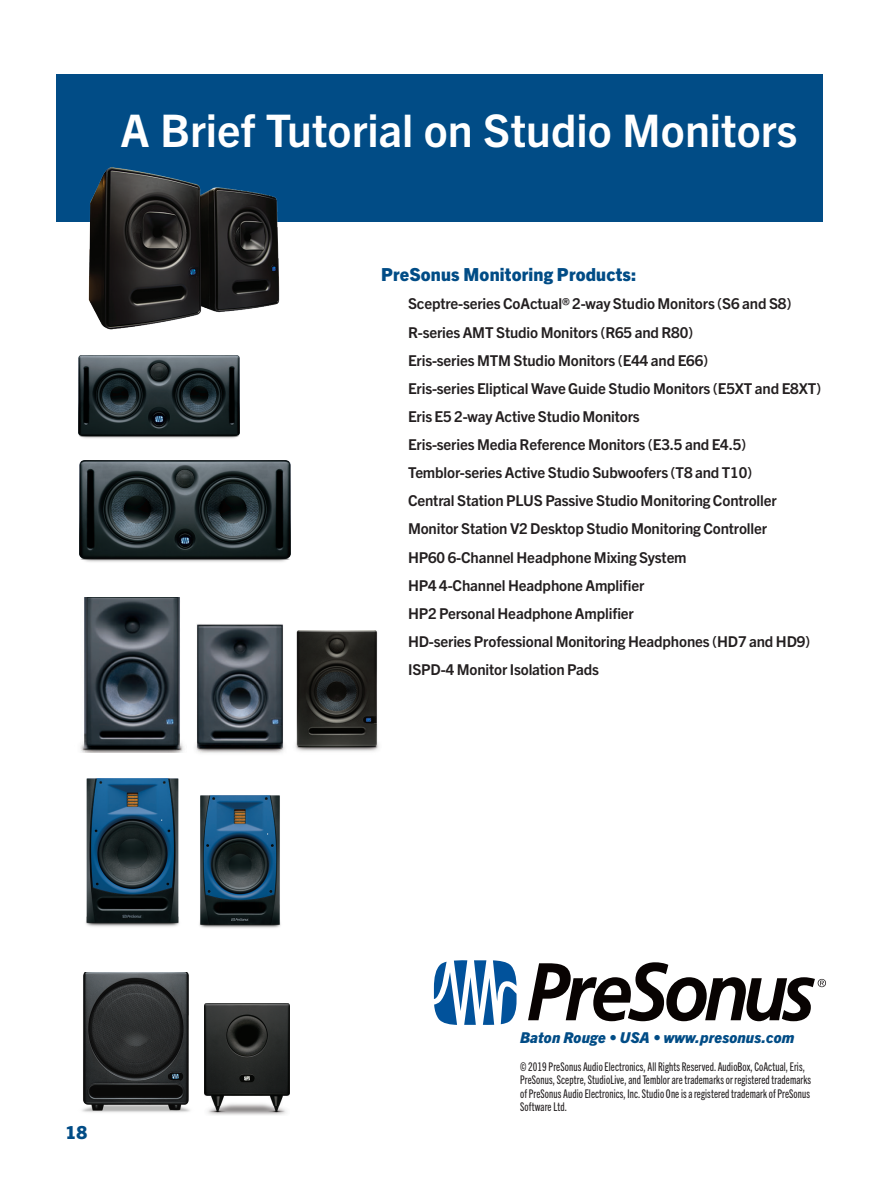
<style>
.page{position:relative;width:893px;height:1188px;background:#fff}
.page>*{position:absolute;margin:0;border:0;box-sizing:border-box;transform-origin:0 0}
.t1{font:700 45px "Trade Gothic Next LT Pro";color:#fff}
.Section_Title{font:800 18px "Trade Gothic Next LT Pro";letter-spacing:.01em;color:#014c86}
.Bullet_Indent{font:700 15px "Trade Gothic Next LT Pro";letter-spacing:-.01em;color:#231f20}
.Full_Numbers{font:italic 800 15px "Trade Gothic Next LT Pro";letter-spacing:.01em;color:#014c86}
.Full_Numbers-2{font:12px/13.5px "Trade Gothic Next LT Pro Cm";letter-spacing:.01em;color:#231f20}
</style>
<div class="page">
<svg style="left:434px;top:960px;width:82px;height:65px"></svg>
<svg style="left:528px;top:962px;width:298px;height:59px"></svg>
<div style="left:57px;top:74px;width:766px;height:148px;background:#014c86"></div>
<img style="left:88px;top:167px;width:192px;height:163px">
<img style="left:80px;top:598px;width:104px;height:155px">
<img style="left:195px;top:624px;width:90px;height:129px">
<img style="left:205px;top:1004px;width:85px;height:111px">
<img style="left:82px;top:972px;width:108px;height:141px">
<img style="left:199px;top:796px;width:82px;height:132px">
<img style="left:86px;top:779px;width:93px;height:148px">
<img style="left:79px;top:460px;width:212px;height:102px">
<img style="left:78px;top:356px;width:161px;height:83px">
<img style="left:295px;top:631px;width:84px;height:121px">
<p class="t1" style="left:120px;top:100px;width:678px">A Brief Tutorial on Studio Monitors</p>
<p class="Section_Title" style="left:381px;top:262px;width:257px">PreSonus Monitoring Products:</p>
<p class="Bullet_Indent" style="left:408px;top:293px;width:385px">Sceptre-series CoActual® 2-way Studio Monitors (S6 and S8)</p>
<p class="Bullet_Indent" style="left:408px;top:322px;width:287px">R-series AMT Studio Monitors (R65 and R80)</p>
<p class="Bullet_Indent" style="left:408px;top:350px;width:302px">Eris-series MTM Studio Monitors (E44 and E66)</p>
<p class="Bullet_Indent" style="left:408px;top:378px;width:415px">Eris-series Eliptical Wave Guide Studio Monitors (E5XT and E8XT)</p>
<p class="Bullet_Indent" style="left:408px;top:406px;width:233px">Eris E5 2-way Active Studio Monitors</p>
<p class="Bullet_Indent" style="left:408px;top:434px;width:340px">Eris-series Media Reference Monitors (E3.5 and E4.5)</p>
<p class="Bullet_Indent" style="left:408px;top:462px;width:346px">Temblor-series Active Studio Subwoofers (T8 and T10)</p>
<p class="Bullet_Indent" style="left:408px;top:490px;width:370px">Central Station PLUS Passive Studio Monitoring Controller</p>
<p class="Bullet_Indent" style="left:408px;top:518px;width:361px">Monitor Station V2 Desktop Studio Monitoring Controller</p>
<p class="Bullet_Indent" style="left:408px;top:547px;width:280px">HP60 6-Channel Headphone Mixing System</p>
<p class="Bullet_Indent" style="left:408px;top:575px;width:238px">HP4 4-Channel Headphone Amplifier</p>
<p class="Bullet_Indent" style="left:408px;top:603px;width:227px">HP2 Personal Headphone Amplifier</p>
<p class="Bullet_Indent" style="left:408px;top:631px;width:404px">HD-series Professional Monitoring Headphones (HD7 and HD9)</p>
<p class="Bullet_Indent" style="left:408px;top:659px;width:192px">ISPD-4 Monitor Isolation Pads</p>
<p class="Section_Title" style="left:66px;top:1120px;width:23px">18</p>
<p class="Full_Numbers" style="left:520px;top:1027px;width:276px">Baton Rouge • USA • www.presonus.com</p>
<p class="Full_Numbers-2" style="left:520px;top:1059px;width:293px">© 2019 PreSonus Audio Electronics, All Rights Reserved. AudioBox, CoActual, Eris, PreSonus, Sceptre, StudioLive, and Temblor are trademarks or registered trademarks of PreSonus Audio Electronics, Inc. Studio One is a registered trademark of PreSonus Software Ltd.</p>
</div>
